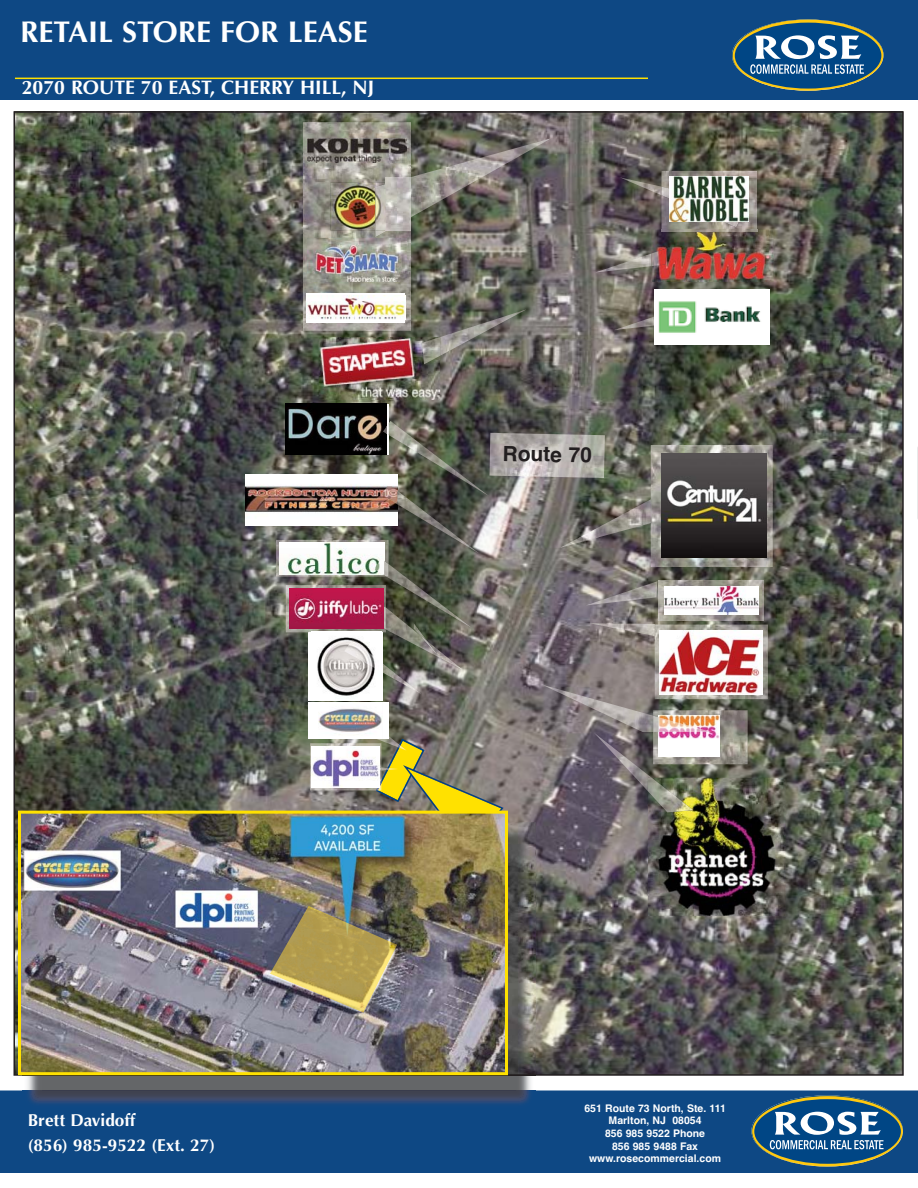
<style>
.page{position:relative;width:918px;height:1188px;background:#fff}
.page>*{position:absolute;margin:0;border:0;box-sizing:border-box;transform-origin:0 0}
.t1{font:700 30px "Optima";color:#fff}
.t2{font:700 21px "Helvetica";color:#231f20}
.t3{font:700 19.5px "Optima";color:#fff}
.t4{font:700 17.25px/24.6px "Optima";color:#fff}
.t5{font:700 10.5px/12.6px "Helvetica";color:#fff;text-align:center}
</style>
<div class="page">
<img style="left:17px;top:114px;width:884px;height:959px">
<div style="left:0;top:0;width:918px;height:99px;background:#0e4884"></div>
<svg style="left:732px;top:19px;width:152px;height:72px"></svg>
<hr style="left:15px;top:78px;width:633px;height:1px;background:#ffe100">
<div style="left:0;top:1090px;width:918px;height:83px;background:#0e4884"></div>
<svg style="left:751px;top:1095px;width:152px;height:72px;background:#3d6c8c"></svg>
<svg style="left:917px;top:447px;width:1px;height:72px"></svg>
<img style="left:648px;top:778px;width:138px;height:138px">
<img style="left:594px;top:733px;width:58px;height:58px">
<img style="left:648px;top:778px;width:45px;height:34px">
<img style="left:658px;top:580px;width:106px;height:40px">
<img style="left:665px;top:587px;width:93px;height:27px">
<img style="left:655px;top:625px;width:113px;height:74px">
<img style="left:660px;top:631px;width:103px;height:63px">
<img style="left:653px;top:710px;width:95px;height:54px">
<img style="left:659px;top:716px;width:60px;height:41px">
<img style="left:651px;top:445px;width:122px;height:122px">
<img style="left:662px;top:453px;width:104px;height:104px">
<img style="left:560px;top:499px;width:91px;height:49px">
<svg style="left:651px;top:499px;width:1px;height:24px"></svg>
<img style="left:276px;top:540px;width:113px;height:37px">
<img style="left:279px;top:543px;width:105px;height:31px">
<img style="left:386px;top:564px;width:86px;height:64px">
<img style="left:383px;top:561px;width:6px;height:16px">
<img style="left:374px;top:559px;width:10px;height:15px">
<img style="left:389px;top:725px;width:10px;height:13px">
<img style="left:310px;top:743px;width:65px;height:47px">
<svg style="left:375px;top:738px;width:129px;height:73px;background:#9d9454"></svg>
<img style="left:312px;top:746px;width:68px;height:41px">
<img style="left:303px;top:122px;width:108px;height:209px">
<img style="left:308px;top:139px;width:99px;height:23px">
<img style="left:330px;top:183px;width:56px;height:47px">
<img style="left:308px;top:239px;width:98px;height:43px">
<img style="left:319px;top:337px;width:121px;height:63px">
<div style="left:307px;top:293px;width:98px;height:30px;background:#fff"></div>
<img style="left:307px;top:296px;width:98px;height:23px">
<img style="left:440px;top:309px;width:86px;height:47px">
<img style="left:422px;top:337px;width:18px;height:27px">
<img style="left:411px;top:138px;width:140px;height:79px">
<svg style="left:375px;top:230px;width:13px;height:7px"></svg>
<img style="left:386px;top:177px;width:25px;height:53px">
<img style="left:375px;top:184px;width:11px;height:46px">
<img style="left:620px;top:177px;width:42px;height:18px">
<img style="left:662px;top:171px;width:95px;height:59px">
<img style="left:662px;top:187px;width:85px;height:40px">
<img style="left:669px;top:176px;width:80px;height:46px">
<img style="left:542px;top:685px;width:111px;height:47px">
<img style="left:653px;top:716px;width:59px;height:16px">
<img style="left:586px;top:581px;width:71px;height:24px">
<img style="left:590px;top:623px;width:65px;height:13px">
<img style="left:23px;top:822px;width:513px;height:288px">
<img style="left:22px;top:815px;width:482px;height:256px">
<div style="left:18px;top:811px;width:490px;height:264px;border:3px solid #ffe100"></div>
<div style="left:309px;top:702px;width:80px;height:36px;background:#fff"></div>
<img style="left:318px;top:708px;width:64px;height:26px">
<div style="left:309px;top:632px;width:74px;height:69px;background:#fff"></div>
<img style="left:317px;top:637px;width:58px;height:59px">
<img style="left:427px;top:641px;width:36px;height:29px">
<img style="left:386px;top:608px;width:53px;height:49px">
<img style="left:418px;top:634px;width:22px;height:24px">
<img style="left:286px;top:585px;width:100px;height:47px">
<img style="left:383px;top:606px;width:3px;height:23px">
<img style="left:290px;top:589px;width:93px;height:40px">
<img style="left:383px;top:664px;width:38px;height:30px">
<img style="left:344px;top:640px;width:31px;height:32px">
<img style="left:614px;top:306px;width:41px;height:24px">
<img style="left:655px;top:290px;width:114px;height:54px">
<img style="left:595px;top:253px;width:57px;height:20px">
<img style="left:652px;top:230px;width:122px;height:52px">
<img style="left:652px;top:248px;width:15px;height:18px">
<img style="left:246px;top:474px;width:151px;height:51px">
<img style="left:397px;top:496px;width:82px;height:58px">
<img style="left:381px;top:484px;width:16px;height:20px">
<img style="left:285px;top:404px;width:102px;height:50px">
<img style="left:389px;top:421px;width:100px;height:75px">
<svg style="left:383px;top:424px;width:6px;height:11px"></svg>
<img style="left:489px;top:433px;width:116px;height:45px">
<img style="left:270px;top:906px;width:127px;height:106px">
<h1 class="t1" style="left:20px;top:19px;width:349px">RETAIL STORE FOR LEASE</h1>
<h3 class="t3" style="left:22px;top:79px;width:354px">2070 ROUTE 70 EAST, CHERRY HILL , NJ</h3>
<h2 class="t2" style="left:503px;top:446px;width:91px;rotate:1deg">Route 70</h2>
<h3 class="t4" style="left:28px;top:1110px;width:189px">Brett Davidoff<br>(856) 985-9522 (Ext. 27)</h3>
<p class="t5" style="left:584px;top:1103px;width:143px">651 Route 73 North, Ste. 111<br>Marlton, NJ 08054<br>856 985 9522 Phone<br>856 985 9488 Fax www.rosecommercial.com</p>
</div>
